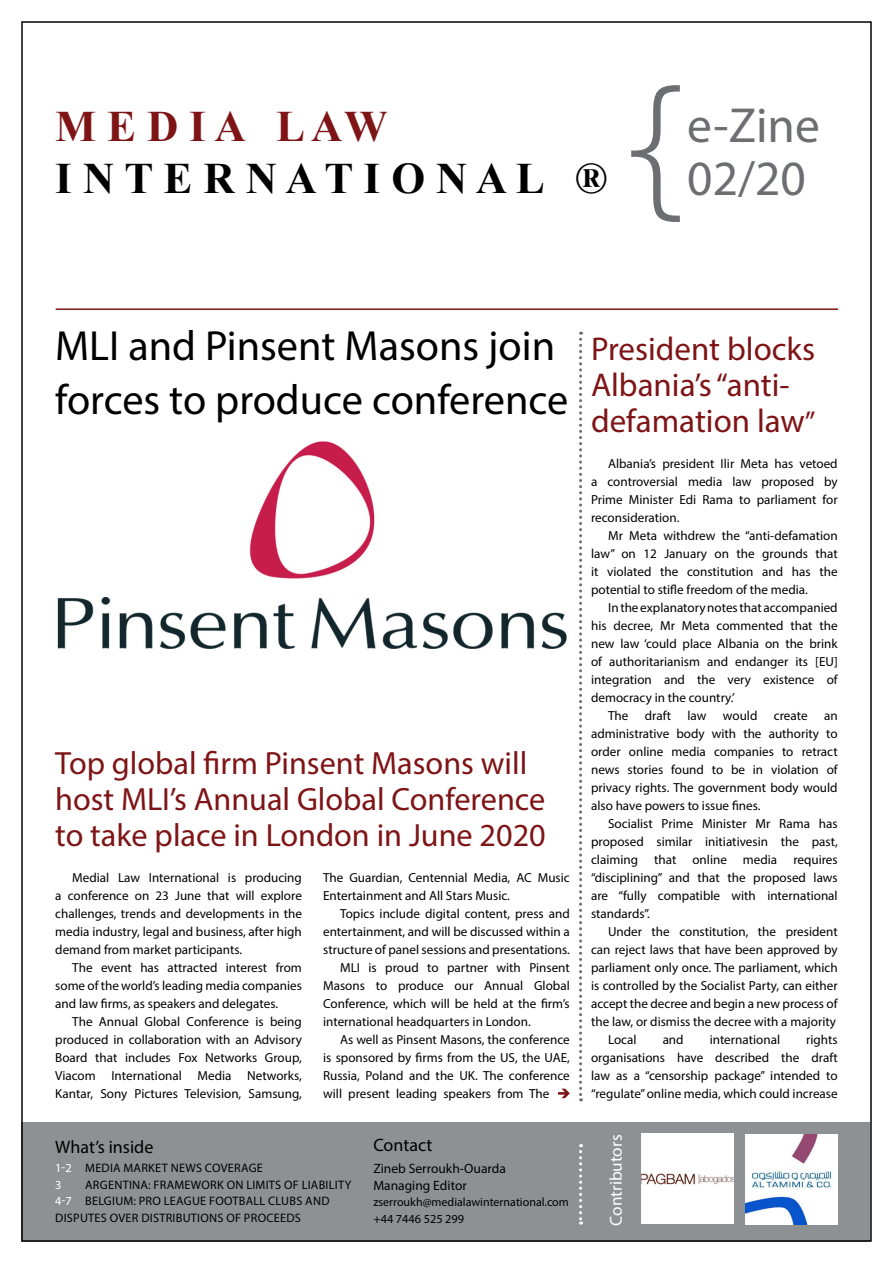
<style>
.page{position:relative;width:893px;height:1263px;background:#fff}
.page>*{position:absolute;margin:0;border:0;box-sizing:border-box;transform-origin:0 0}
.t1{font:49.5px/53.4px "Myriad Pro";color:#6d6e71}
.t2{font:700 43.5px "Times New Roman";color:#000}
.t3{font:700 43.5px "Times New Roman";color:#7e1416}
.t4{font:42.3px/54px "Myriad Pro";color:#000}
.t5{font:33px/36px "Myriad Pro";color:#7e1416}
.t6{font:32.25px/36px "Myriad Pro";color:#7e1416}
.t7{font:18px "Myriad Pro";color:#000}
.t8{font:17.25px "Myriad Pro";color:#fff}
.t9{font:13.5px/16.5px "Myriad Pro";color:#000}
.t10{font:13.2px/18px "Myriad Pro";color:#000;text-align:justify}
.t11{font:12.3px/16.5px "Myriad Pro";letter-spacing:.02em;color:#000}
.t12{font:12.3px "Myriad Pro";color:#000}
.t13{font:12px "Myriad Pro";color:#000}
.s1{font-size:30px}
.s2{color:#fff}
</style>
<div class="page">
<hr style="left:56px;top:308px;width:782px;height:2px;background:#7e1416">
<div style="left:21px;top:1122px;width:849px;height:119px;background:#8e9193"></div>
<img style="left:57px;top:441px;width:510px;height:208px">
<svg style="left:579px;top:332px;width:3px;height:769px"></svg>
<svg style="left:579px;top:1144px;width:3px;height:80px"></svg>
<svg style="left:558px;top:1089px;width:12px;height:9px"></svg>
<svg style="left:631px;top:85px;width:49px;height:137px"></svg>
<div style="left:641px;top:1134px;width:93px;height:90px;background:#fff"></div>
<img style="left:641px;top:1173px;width:93px;height:12px">
<img style="left:745px;top:1134px;width:93px;height:90px">
<h2 class="t3" style="left:55px;top:95px;width:334px">M E D I A L A W</h2>
<h2 class="t2" style="left:55px;top:147px;width:554px">I N T E R N A T I O N A L ®</h2>
<h1 class="t1" style="left:687px;top:98px;width:134px">e-Zine<br>02/20</h1>
<h3 class="t4" style="left:55px;top:318px;width:515px">MLI and Pinsent Masons join forces to produce conference</h3>
<h3 class="t5" style="left:591px;top:330px;width:226px">President blocks<br>Albania’s “anti&shy;defamation law<span class="s1">”</span></h3>
<p class="t10" style="left:591px;top:454px;width:248px;text-indent:17px">Albania’s president Ilir Meta has vetoed a controversial media law proposed by Prime Minister Edi Rama to parliament for reconsideration.</p>
<p class="t10" style="left:591px;top:526px;width:248px;text-indent:17px">Mr Meta withdrew the “anti-defamation law” on 12 January on the grounds that it violated the constitution and has the potential to stifle freedom of the media.</p>
<p class="t10" style="left:608px;top:598px;width:231px">In the explanatory notes that accompanied</p>
<p class="t10" style="left:591px;top:616px;width:248px">his decree, Mr Meta commented that the</p>
<p class="t10" style="left:591px;top:634px;width:248px">new law ‘could place Albania on the brink</p>
<p class="t10" style="left:591px;top:652px;width:248px">of authoritarianism and endanger its [EU]</p>
<p class="t10" style="left:591px;top:670px;width:248px">integration and the very existence of</p>
<p class="t10" style="left:591px;top:688px;width:145px">democracy in the country.’</p>
<p class="t10" style="left:608px;top:706px;width:22px">The</p>
<p class="t10" style="left:645px;top:706px;width:28px">draft</p>
<p class="t10" style="left:687px;top:706px;width:20px">law</p>
<p class="t10" style="left:723px;top:706px;width:36px">would</p>
<p class="t10" style="left:774px;top:706px;width:35px">create</p>
<p class="t10" style="left:591px;top:706px;width:248px;text-indent:233px">an administrative body with the authority to order online media companies to retract news stories found to be in violation of privacy rights. The government body would also have powers to issue fines.</p>
<p class="t10" style="left:591px;top:814px;width:248px;text-indent:17px">Socialist Prime Minister Mr Rama has proposed similar initiativesin the past, claiming that online media requires “disciplining” and that the proposed laws are “fully compatible with international standards”.</p>
<p class="t10" style="left:608px;top:922px;width:231px">Under the constitution, the president</p>
<p class="t10" style="left:591px;top:940px;width:248px">can reject laws that have been approved by</p>
<p class="t10" style="left:591px;top:958px;width:248px">parliament only once. The parliament, which</p>
<p class="t10" style="left:591px;top:976px;width:248px">is controlled by the Socialist Party, can either</p>
<p class="t10" style="left:591px;top:994px;width:248px">accept the decree and begin a new process of</p>
<p class="t10" style="left:591px;top:1012px;width:247px">the law, or dismiss the decree with a majority</p>
<p class="t10" style="left:608px;top:1030px;width:30px">Local</p>
<p class="t10" style="left:663px;top:1030px;width:23px">and</p>
<p class="t10" style="left:710px;top:1030px;width:72px">international</p>
<h3 class="t6" style="left:55px;top:745px;width:492px">Top global firm Pinsent Masons will host MLI’s Annual Global Conference to take place in London in June 2020</h3>
<p class="t10" style="left:55px;top:868px;width:248px;text-indent:17px">Medial Law International is producing a conference on 23 June that will explore challenges, trends and developments in the media industry, legal and business, after high demand from market participants.</p>
<p class="t10" style="left:55px;top:958px;width:248px;text-indent:17px">The event has attracted interest from some of the world’s leading media companies and law firms, as speakers and delegates.</p>
<p class="t10" style="left:55px;top:1012px;width:248px;text-indent:17px">The Annual Global Conference is being produced in collaboration with an Advisory Board that includes Fox Networks Group, Viacom International Media Networks, Kantar, Sony Pictures Television, Samsung,</p>
<p class="t10" style="left:323px;top:868px;width:248px">The Guardian, Centennial Media, AC Music<br>Entertainment and All Stars Music.</p>
<p class="t10" style="left:340px;top:904px;width:231px">Topics include digital content, press and</p>
<p class="t10" style="left:323px;top:922px;width:248px">entertainment, and will be discussed within a</p>
<p class="t10" style="left:323px;top:940px;width:248px">structure of panel sessions and presentations.</p>
<p class="t10" style="left:340px;top:958px;width:231px">MLI is proud to partner with Pinsent</p>
<p class="t10" style="left:323px;top:976px;width:248px">Masons to produce our Annual Global</p>
<p class="t10" style="left:323px;top:994px;width:248px">Conference, which will be held at the firm’s</p>
<p class="t10" style="left:323px;top:1012px;width:209px">international headquarters in London.</p>
<p class="t10" style="left:340px;top:1030px;width:231px">As well as Pinsent Masons, the conference</p>
<p class="t10" style="left:323px;top:1048px;width:248px">is sponsored by firms from the US, the UAE,</p>
<p class="t10" style="left:323px;top:1066px;width:248px">Russia, Poland and the UK. The conference</p>
<p class="t10" style="left:323px;top:1084px;width:228px">will present leading speakers from The</p>
<p class="t10" style="left:591px;top:1030px;width:248px;text-indent:215px">rights organisations have described the draft law as a “censorship package” intended to “regulate” online media, which could increase</p>
<h3 class="t7" style="left:55px;top:1135px;width:100px">What’s inside</h3>
<p class="t11" style="left:55px;top:1159px;width:209px"><span class="s2">1-2</span> MEDIA MARKET NEWS COVERAGE<br><span class="s2">3</span></p>
<p class="t11" style="left:55px;top:1176px;width:298px;text-indent:30px">ARGENTINA: FRAMEWORK ON LIMITS OF LIABILITY<br><span class="s2">4-7</span> BELGIUM: PRO LEAGUE FOOTBALL CLUBS AND<br>DISPUTES OVER DISTRIBUTIONS OF PROCEEDS</p>
<h3 class="t7" style="left:373px;top:1134px;width:60px">Contact</h3>
<p class="t9" style="left:373px;top:1160px;width:134px">Zineb Serroukh-Ouarda<br>Managing Editor</p>
<p class="t13" style="left:373px;top:1194px;width:197px">zserroukh@medialawinternational.com</p>
<p class="t12" style="left:373px;top:1211px;width:92px">+44 7446 525 299</p>
<h3 class="t8" style="left:606px;top:1226px;width:93px;rotate:-90deg">Contributors</h3>
</div>
